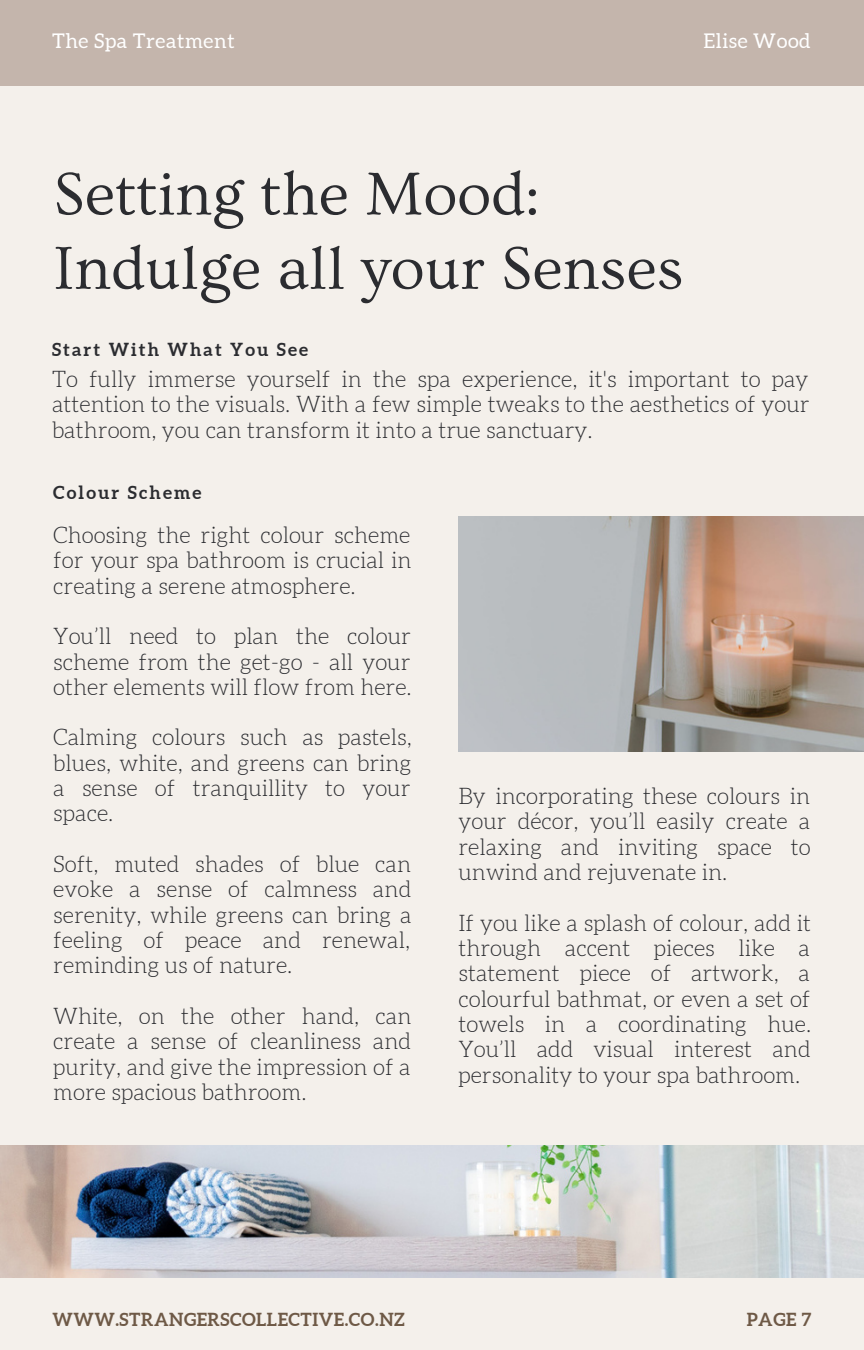
<style>
.page{position:relative;width:864px;height:1350px;background:#f4f0eb}
.page>*{position:absolute;margin:0;border:0;box-sizing:border-box;transform-origin:0 0}
.t1{font:63px/74.2px "Ovo";color:#2b2c30}
.t2{font:300 22.5px/25.2px "Aleo";color:#2b2c30;text-align:justify}
.t3{font:20.25px "Aleo";letter-spacing:.03em;color:#fff}
.t4{font:700 18px "Aleo";letter-spacing:.03em;color:#6e5946}
.t5{font:700 18px "Aleo";letter-spacing:.12em;color:#2b2c30}
</style>
<div class="page">
<div style="left:0;top:0;width:864px;height:85px;background:#c4b5ac"></div>
<img style="left:458px;top:517px;width:405px;height:235px">
<img style="left:0;top:1146px;width:864px;height:131px">
<p class="t3" style="left:52px;top:32px;width:184px">The Spa Treatment</p>
<p class="t3" style="left:703px;top:32px;width:109px">Elise Wood</p>
<p class="t1" style="left:53px;top:158px;width:632px">Setting the Mood:<br>Indulge all your Senses</p>
<p class="t5" style="left:52px;top:339px;width:258px">Start With What You See</p>
<p class="t2" style="left:52px;top:368px;width:759px">To fully immerse yourself in the spa experience, it's important to pay attention to the visuals. With a few simple tweaks to the aesthetics of your bathroom, you can transform it into a true sanctuary.</p>
<p class="t5" style="left:53px;top:482px;width:150px">Colour Scheme</p>
<p class="t2" style="left:53px;top:524px;width:360px">Choosing the right colour scheme for your spa bathroom is crucial in creating a serene atmosphere.</p>
<p class="t2" style="left:53px;top:625px;width:360px">You’ll need to plan the colour scheme from the get-go - all your other elements will flow from here.</p>
<p class="t2" style="left:53px;top:726px;width:360px">Calming colours such as pastels, blues, white, and greens can bring a sense of tranquillity to your space.</p>
<p class="t2" style="left:53px;top:853px;width:360px">Soft, muted shades of blue can evoke a sense of calmness and serenity, while greens can bring a feeling of peace and renewal, reminding us of nature.</p>
<p class="t2" style="left:53px;top:1004px;width:360px">White, on the other hand, can create a sense of cleanliness and purity, and give the impression of a more spacious bathroom.</p>
<p class="t2" style="left:458px;top:785px;width:354px">By incorporating these colours in your décor, you’ll easily create a relaxing and inviting space to unwind and rejuvenate in.</p>
<p class="t2" style="left:458px;top:911px;width:354px">If you like a splash of colour, add it through accent pieces like a statement piece of artwork, a colourful bathmat, or even a set of towels in a coordinating hue.<br>You’ll add visual interest and personality to your spa bathroom.</p>
<p class="t4" style="left:53px;top:1309px;width:354px">WWW.STRANGERSCOLLECTIVE.CO.NZ</p>
<p class="t4" style="left:747px;top:1309px;width:66px">PAGE 7</p>
</div>
